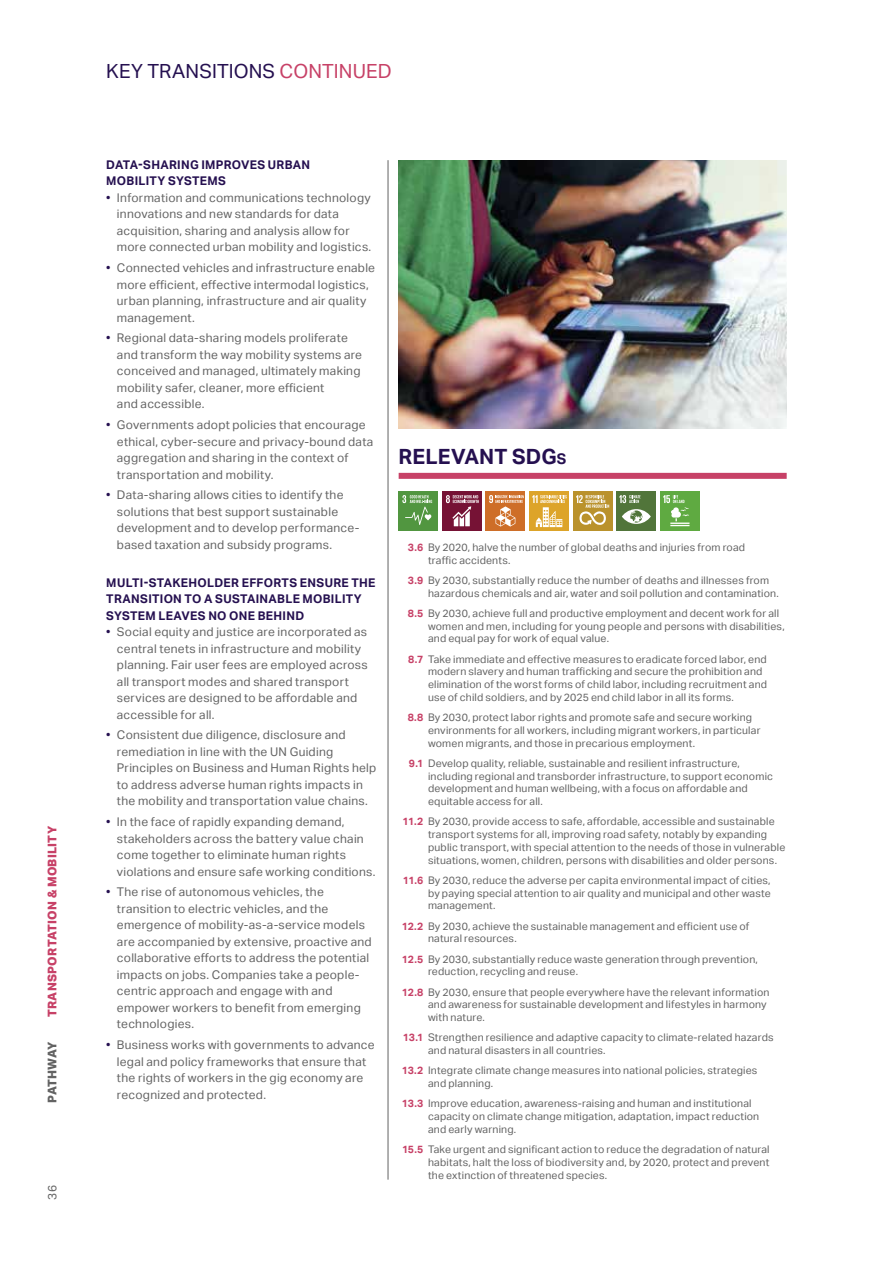
<style>
.page{position:relative;width:893px;height:1263px;background:#fff}
.page>*{position:absolute;margin:0;border:0;box-sizing:border-box;transform-origin:0 0}
.t1{font:700 21px "Aktiv Grotesk";letter-spacing:.01em;color:#251050}
.t2{font:19.5px "Aktiv Grotesk";letter-spacing:.005em;color:#251050}
.t3{font:12px/16.5px "Aktiv Grotesk";letter-spacing:.02em;color:#636363}
.t4{font:700 12px/16.5px "Aktiv Grotesk";letter-spacing:.025em;color:#251050}
.t5{font:800 12px "Aktiv Grotesk";letter-spacing:.02em;color:#c74167}
.t6{font:800 12px "Aktiv Grotesk";letter-spacing:-.025em;color:#636363}
.t7{font:10.5px/12.8px "Aktiv Grotesk";letter-spacing:.015em;color:#636363}
.s1{color:#c74167}
.s2{color:#251050}
.s3{font-size:14.7px}
.s4{font-weight:700;color:#c74167}
</style>
<div class="page">
<hr style="left:388px;top:160px;width:1px;height:1019px;background:#636363">
<div style="left:399px;top:473px;width:388px;height:6px;background:#c74167"></div>
<div style="left:399px;top:492px;width:39px;height:39px;background:#519640"></div>
<svg style="left:402px;top:495px;width:30px;height:30px"></svg>
<div style="left:442px;top:492px;width:39px;height:39px;background:#761235"></div>
<svg style="left:446px;top:495px;width:33px;height:31px"></svg>
<div style="left:486px;top:492px;width:39px;height:39px;background:#ce6e28"></div>
<svg style="left:489px;top:495px;width:35px;height:31px"></svg>
<div style="left:529px;top:492px;width:40px;height:39px;background:#dda429"></div>
<svg style="left:532px;top:495px;width:35px;height:32px"></svg>
<div style="left:573px;top:492px;width:39px;height:39px;background:#ba922c"></div>
<svg style="left:576px;top:495px;width:33px;height:30px"></svg>
<div style="left:617px;top:492px;width:39px;height:39px;background:#51753a"></div>
<svg style="left:622px;top:509px;width:29px;height:15px"></svg>
<svg style="left:619px;top:495px;width:22px;height:8px"></svg>
<div style="left:660px;top:492px;width:39px;height:39px;background:#5faa41"></div>
<svg style="left:663px;top:495px;width:26px;height:31px"></svg>
<img style="left:399px;top:160px;width:388px;height:268px">
<p class="t5" style="left:44px;top:1017px;width:193px;rotate:-90deg">TRANSPORTATION &amp; MOBILITY</p>
<p class="t6" style="left:44px;top:1103px;width:63px;rotate:-90deg">PATHWAY</p>
<p class="t3" style="left:44px;top:1200px;width:16px;rotate:-90deg">36</p>
<h2 class="t2" style="left:106px;top:60px;width:287px">KEY TRANSITIONS <span class="s1">CONTINUED</span></h2>
<p class="t4" style="left:106px;top:156px;width:205px">DATA-SHARING IMPROVES URBAN<br>MOBILITY SYSTEMS</p>
<p class="t3" style="left:117px;top:189px;width:256px;text-indent:-11px"><span class="s2">•</span> Information and communications technology innovations and new standards for data acquisition, sharing and analysis allow for more connected urban mobility and logistics.</p>
<p class="t3" style="left:117px;top:260px;width:260px;text-indent:-11px"><span class="s2">•</span> Connected vehicles and infrastructure enable more efficient, effective intermodal logistics, urban planning, infrastructure and air quality management.</p>
<p class="t3" style="left:117px;top:330px;width:247px;text-indent:-11px"><span class="s2">•</span> Regional data-sharing models proliferate and transform the way mobility systems are conceived and managed, ultimately making mobility safer, cleaner, more efficient<br>and accessible.</p>
<p class="t3" style="left:117px;top:417px;width:258px;text-indent:-11px"><span class="s2">•</span> Governments adopt policies that encourage ethical, cyber-secure and privacy-bound data aggregation and sharing in the context of transportation and mobility.</p>
<p class="t3" style="left:117px;top:487px;width:244px;text-indent:-11px"><span class="s2">•</span> Data-sharing allows cities to identify the solutions that best support sustainable development and to develop performance&shy;based taxation and subsidy programs.</p>
<p class="t4" style="left:106px;top:574px;width:271px">MULTI-STAKEHOLDER EFFORTS ENSURE THE<br>TRANSITION TO A SUSTAINABLE MOBILITY<br>SYSTEM LEAVES NO ONE BEHIND</p>
<p class="t3" style="left:117px;top:624px;width:252px;text-indent:-11px"><span class="s2">•</span> Social equity and justice are incorporated as central tenets in infrastructure and mobility planning. Fair user fees are employed across all transport modes and shared transport services are designed to be affordable and accessible for all.</p>
<p class="t3" style="left:117px;top:727px;width:261px;text-indent:-11px"><span class="s2">•</span> Consistent due diligence, disclosure and remediation in line with the UN Guiding Principles on Business and Human Rights help to address adverse human rights impacts in the mobility and transportation value chains.</p>
<p class="t3" style="left:117px;top:814px;width:260px;text-indent:-11px"><span class="s2">•</span> In the face of rapidly expanding demand, stakeholders across the battery value chain come together to eliminate human rights violations and ensure safe working conditions.</p>
<p class="t3" style="left:117px;top:884px;width:256px;text-indent:-11px"><span class="s2">•</span> The rise of autonomous vehicles, the transition to electric vehicles, and the emergence of mobility-as-a-service models are accompanied by extensive, proactive and collaborative efforts to address the potential impacts on jobs. Companies take a people&shy;centric approach and engage with and empower workers to benefit from emerging technologies.</p>
<p class="t3" style="left:117px;top:1037px;width:259px;text-indent:-11px"><span class="s2">•</span> Business works with governments to advance legal and policy frameworks that ensure that the rights of workers in the gig economy are recognized and protected.</p>
<h1 class="t1" style="left:399px;top:445px;width:169px">RELEVANT SDG<span class="s3">s</span></h1>
<p class="t7" style="left:428px;top:541px;width:319px;text-indent:-20px"><span class="s4">3.6</span> By 2020, halve the number of global deaths and injuries from road traffic accidents.</p>
<p class="t7" style="left:428px;top:574px;width:352px;text-indent:-20px"><span class="s4">3.9</span> By 2030, substantially reduce the number of deaths and illnesses from hazardous chemicals and air, water and soil pollution and contamination.</p>
<p class="t7" style="left:428px;top:607px;width:358px;text-indent:-20px"><span class="s4">8.5</span> By 2030, achieve full and productive employment and decent work for all women and men, including for young people and persons with disabilities, and equal pay for work of equal value.</p>
<p class="t7" style="left:428px;top:653px;width:341px;text-indent:-20px"><span class="s4">8.7</span> Take immediate and effective measures to eradicate forced labor, end modern slavery and human trafficking and secure the prohibition and elimination of the worst forms of child labor, including recruitment and use of child soldiers, and by 2025 end child labor in all its forms.</p>
<p class="t7" style="left:428px;top:711px;width:334px;text-indent:-20px"><span class="s4">8.8</span> By 2030, protect labor rights and promote safe and secure working environments for all workers, including migrant workers, in particular women migrants, and those in precarious employment.</p>
<p class="t7" style="left:428px;top:757px;width:346px;text-indent:-19px"><span class="s4">9.1</span> Develop quality, reliable, sustainable and resilient infrastructure, including regional and transborder infrastructure, to support economic development and human wellbeing, with a focus on affordable and equitable access for all.</p>
<p class="t7" style="left:428px;top:815px;width:359px;text-indent:-25px"><span class="s4">11.2</span> By 2030, provide access to safe, affordable, accessible and sustainable transport systems for all, improving road safety, notably by expanding public transport, with special attention to the needs of those in vulnerable situations, women, children, persons with disabilities and older persons.</p>
<p class="t7" style="left:428px;top:874px;width:344px;text-align:justify;text-indent:-25px"><span class="s4">11.6</span> By 2030, reduce the adverse per capita environmental impact of cities, by paying special attention to air quality and municipal and other waste management.</p>
<p class="t7" style="left:428px;top:920px;width:323px;text-indent:-26px"><span class="s4">12.2</span> By 2030, achieve the sustainable management and efficient use of natural resources.</p>
<p class="t7" style="left:428px;top:953px;width:331px;text-indent:-26px"><span class="s4">12.5</span> By 2030, substantially reduce waste generation through prevention, reduction, recycling and reuse.</p>
<p class="t7" style="left:428px;top:986px;width:343px;text-indent:-26px"><span class="s4">12.8</span> By 2030, ensure that people everywhere have the relevant information and awareness for sustainable development and lifestyles in harmony with nature.</p>
<p class="t7" style="left:428px;top:1031px;width:347px;text-indent:-25px"><span class="s4">13.1</span> Strengthen resilience and adaptive capacity to climate-related hazards and natural disasters in all countries.</p>
<p class="t7" style="left:428px;top:1064px;width:331px;text-indent:-26px"><span class="s4">13.2</span> Integrate climate change measures into national policies, strategies and planning.</p>
<p class="t7" style="left:428px;top:1097px;width:333px;text-indent:-26px"><span class="s4">13.3</span> Improve education, awareness-raising and human and institutional capacity on climate change mitigation, adaptation, impact reduction and early warning.</p>
<p class="t7" style="left:428px;top:1143px;width:343px;text-align:justify;text-indent:-26px"><span class="s4">15.5</span> Take urgent and significant action to reduce the degradation of natural habitats, halt the loss of biodiversity and, by 2020, protect and prevent the extinction of threatened species.</p>
</div>
